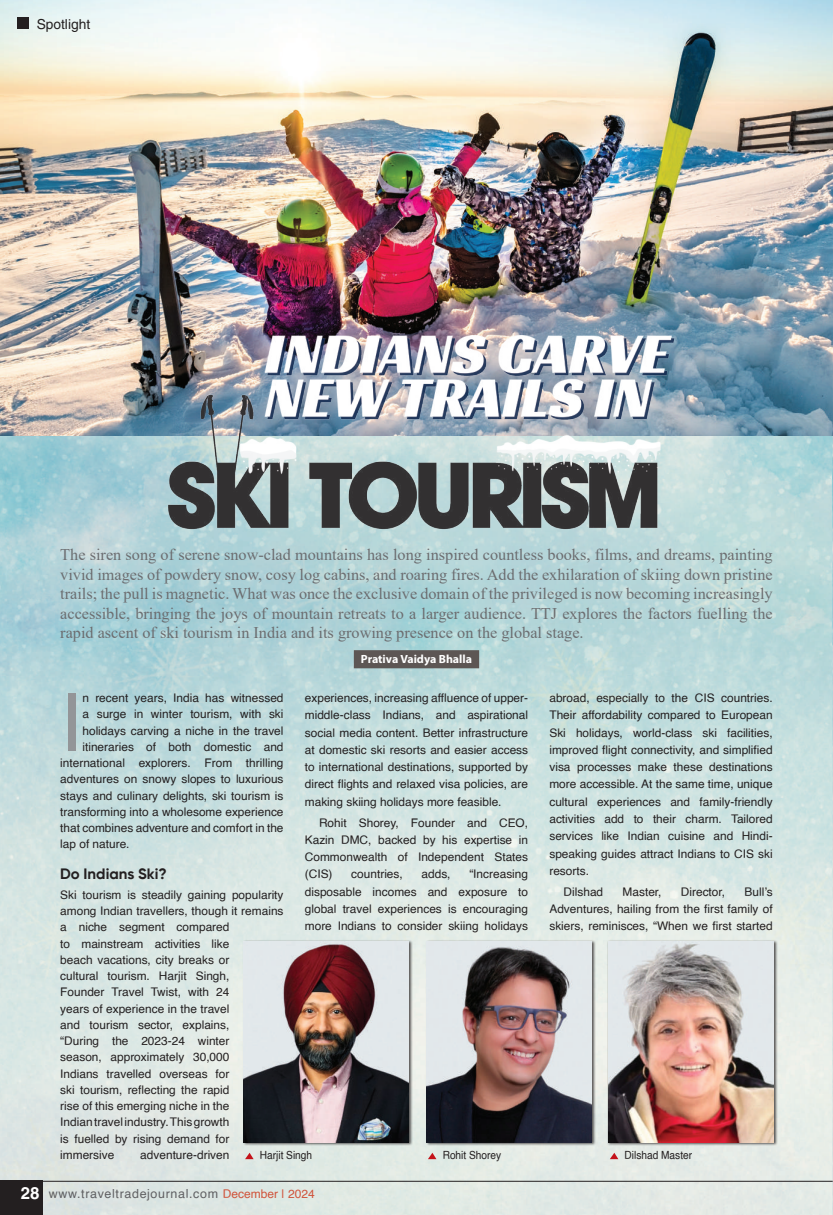
<style>
.page{position:relative;width:833px;height:1215px;background:#fff}
.page>*{position:absolute;margin:0;border:0;box-sizing:border-box;transform-origin:0 0}
.t1{font:79.88px "Helvetica";color:#939598}
.t2{font:16.25px/19.5px "Times New Roman";color:#6c6d70;text-align:justify}
.t3{font:700 15px "Gilroy";color:#231f20}
.t4{font:13.75px "Helvetica CE";color:#231f20}
.t5{font:12.5px "Helvetica";letter-spacing:.05em;color:#5f5f62}
.t6{font:11.88px/17.2px "Helvetica";color:#231f20;text-align:justify}
.t7{font:700 11.88px "Myriad Pro";color:#fff}
.t8{font:11.25px "Helvetica";color:#231f20;scale:.9 1}
.s1{font-family:"Helvetica CE";font-weight:700;font-size:16.88px;color:#fff}
.s2{font-size:12px;color:#d0533a}
</style>
<div class="page">
<img style="left:0;top:435px;width:832px;height:780px">
<img style="left:0;top:0;width:832px;height:435px">
<div style="left:354px;top:650px;width:125px;height:18px;background:#5d5654"></div>
<img style="left:133px;top:325px;width:562px;height:216px">
<div style="left:0;top:1181px;width:43px;height:34px;background:#231f20"></div>
<hr style="left:0;top:1181px;width:832px;height:1px;background:#231f20">
<div style="left:607px;top:940px;width:170px;height:206px;background:#231f20;opacity:.75"></div>
<img style="left:608px;top:941px;width:165px;height:201px">
<svg style="left:609px;top:1153px;width:9px;height:6px"></svg>
<div style="left:425px;top:940px;width:170px;height:206px;background:#231f20;opacity:.75"></div>
<img style="left:426px;top:941px;width:165px;height:201px">
<svg style="left:428px;top:1153px;width:8px;height:6px"></svg>
<div style="left:242px;top:940px;width:170px;height:206px;background:#231f20;opacity:.75"></div>
<img style="left:244px;top:941px;width:165px;height:201px">
<svg style="left:245px;top:1153px;width:8px;height:6px"></svg>
<div style="left:18px;top:18px;width:11px;height:11px;background:#231f20"></div>
<p class="t4" style="left:37px;top:16px;width:55px">Spotlight</p>
<p class="t2" style="left:60px;top:544px;width:714px">The siren song of serene snow-clad mountains has long inspired countless books, films, and dreams, painting vivid images of powdery snow, cosy log cabins, and roaring fires. Add the exhilaration of skiing down pristine trails; the pull is magnetic. What was once the exclusive domain of the privileged is now becoming increasingly accessible, bringing the joys of mountain retreats to a larger audience. TTJ explores the factors fuelling the rapid ascent of ski tourism in India and its growing presence on the global stage.</p>
<p class="t7" style="left:361px;top:651px;width:113px">Prativa Vaidya Bhalla</p>
<h1 class="t1" style="left:60px;top:661px;width:24px">I</h1>
<p class="t6" style="left:82px;top:690px;width:202px">n recent years, India has witnessed</p>
<p class="t6" style="left:549px;top:690px;width:225px">abroad, especially to the CIS countries.<br>Their affordability compared to European Ski holidays, world-class ski facilities, improved flight connectivity, and simplified visa processes make these destinations more accessible. At the same time, unique cultural experiences and family-friendly activities add to their charm. Tailored services like Indian cuisine and Hindi&shy;speaking guides attract Indians to CIS ski resorts.</p>
<p class="t6" style="left:563px;top:883px;width:41px">Dilshad</p>
<p class="t6" style="left:622px;top:883px;width:40px">Master,</p>
<p class="t6" style="left:681px;top:883px;width:46px">Director,</p>
<p class="t6" style="left:305px;top:690px;width:225px">experiences, increasing affluence of upper&shy;middle-class Indians, and aspirational social media content. Better infrastructure at domestic ski resorts and easier access to international destinations, supported by direct flights and relaxed visa policies, are making skiing holidays more feasible.</p>
<p class="t6" style="left:305px;top:814px;width:225px;text-indent:14px">Rohit Shorey, Founder and CEO, Kazin DMC, backed by his expertise in Commonwealth of Independent States (CIS)</p>
<p class="t6" style="left:82px;top:706px;width:202px">a surge in winter tourism, with ski</p>
<p class="t6" style="left:82px;top:722px;width:202px">holidays carving a niche in the travel</p>
<p class="t6" style="left:82px;top:739px;width:202px">itineraries of both domestic and</p>
<p class="t6" style="left:60px;top:755px;width:225px">international explorers. From thrilling</p>
<p class="t6" style="left:60px;top:771px;width:225px">adventures on snowy slopes to luxurious</p>
<p class="t6" style="left:60px;top:787px;width:225px">stays and culinary delights, ski tourism is</p>
<p class="t6" style="left:60px;top:804px;width:225px">transforming into a wholesome experience</p>
<p class="t6" style="left:60px;top:820px;width:225px">that combines adventure and comfort in the</p>
<p class="t6" style="left:60px;top:836px;width:71px">lap of nature.</p>
<p class="t3" style="left:60px;top:864px;width:108px">Do Indians Ski?</p>
<p class="t6" style="left:60px;top:887px;width:225px;line-height:16.2px;text-align:left">Ski tourism is steadily gaining popularity among Indian travellers, though it remains a niche segment compared<br>to mainstream activities like<br>beach vacations, city breaks or<br>cultural tourism. Harjit Singh,<br>Founder Travel Twist, with 24<br>years of experience in the travel<br>and tourism sector, explains,<br>“During the 2023-24 winter<br>season, approximately 30,000<br>Indians travelled overseas for<br>ski tourism, reflecting the rapid<br>rise of this emerging niche in the<br>Indian travel industry. This growth<br>is fuelled by rising demand for immersive</p>
<p class="t6" style="left:305px;top:866px;width:225px;text-indent:164px">“Increasing disposable incomes and exposure to global travel experiences is encouraging more Indians to consider skiing holidays</p>
<p class="t6" style="left:351px;top:866px;width:53px">countries,</p>
<p class="t6" style="left:421px;top:866px;width:31px">adds,</p>
<p class="t6" style="left:549px;top:883px;width:225px;text-indent:195px">Bull’s Adventures, hailing from the first family of skiers, reminisces, “When we first started</p>
<p class="t6" style="left:140px;top:1146px;width:91px">adventure-driven</p>
<p class="t8" style="left:260px;top:1147px;width:60px">Harjit Singh</p>
<p class="t8" style="left:442px;top:1147px;width:67px">Rohit Shorey</p>
<p class="t8" style="left:624px;top:1147px;width:77px">Dilshad Master</p>
<p class="t5" style="left:21px;top:1184px;width:295px"><span class="s1">28</span> www.traveltradejournal.com <span class="s2">December | 2024</span></p>
</div>
